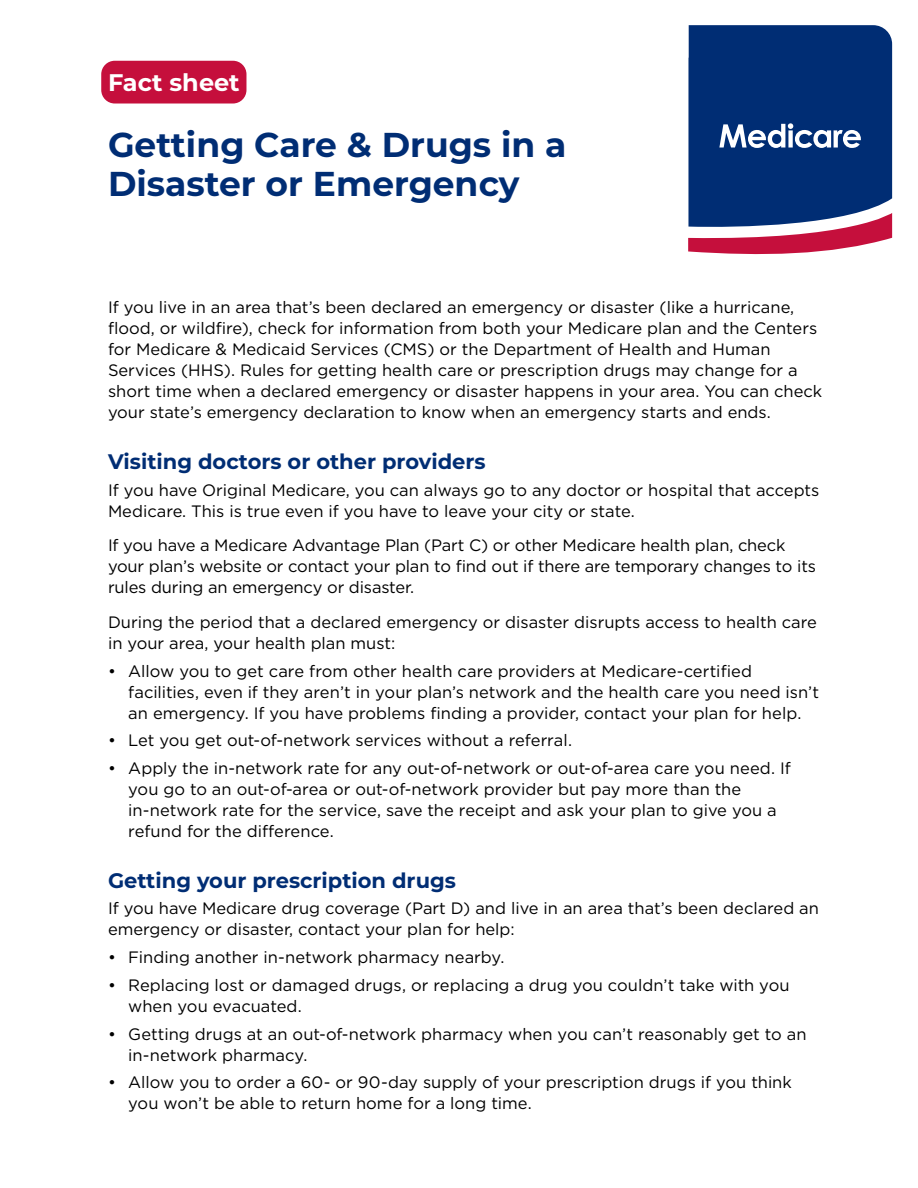
<style>
.page{position:relative;width:918px;height:1188px;background:#fff}
.page>*{position:absolute;margin:0;border:0;box-sizing:border-box;transform-origin:0 0}
.t1{font:700 34.5px/39px "Montserrat";color:#002d74}
.fact_sheet{font:700 24px "Montserrat";color:#fff}
.t2{font:700 21px "Montserrat";color:#002d74}
.text_no_indent{font:16.5px/21px "Gotham";color:#000}
.text_before_bullet{font:16.5px/21px "Gotham";color:#000}
</style>
<div class="page">
<div style="left:101px;top:61px;width:145px;height:43px;background:#c50f3c;border-radius:14px"></div>
<svg style="left:688px;top:25px;width:204px;height:230px;background:#2b417e"></svg>
<h1 class="fact_sheet" style="left:108px;top:65px;width:133px">Fact sheet</h1>
<h1 class="t1" style="left:108px;top:123px;width:460px">Getting Care &amp; Drugs in a<br>Disaster or Emergency</h1>
<p class="text_no_indent" style="left:108px;top:297px;width:716px">If you live in an area that’s been declared an emergency or disaster (like a hurricane, flood, or wildfire), check for information from both your Medicare plan and the Centers for Medicare &amp; Medicaid Services (CMS) or the Department of Health and Human Services (HHS). Rules for getting health care or prescription drugs may change for a short time when a declared emergency or disaster happens in your area. You can check your state’s emergency declaration to know when an emergency starts and ends.</p>
<h2 class="t2" style="left:108px;top:447px;width:379px">Visiting doctors or other providers</h2>
<p class="text_no_indent" style="left:108px;top:479px;width:713px">If you have Original Medicare, you can always go to any doctor or hospital that accepts<br>Medicare. This is true even if you have to leave your city or state.</p>
<p class="text_no_indent" style="left:108px;top:535px;width:710px">If you have a Medicare Advantage Plan (Part C) or other Medicare health plan, check your plan’s website or contact your plan to find out if there are temporary changes to its rules during an emergency or disaster.</p>
<p class="text_before_bullet" style="left:108px;top:611px;width:710px">During the period that a declared emergency or disaster disrupts access to health care in your area, your health plan must:</p>
<p class="text_no_indent" style="left:128px;top:660px;width:692px;text-indent:-20px">• Allow you to get care from other health care providers at Medicare-certified facilities, even if they aren’t in your plan’s network and the health care you need isn’t an emergency. If you have problems finding a provider, contact your plan for help.</p>
<p class="text_no_indent" style="left:108px;top:730px;width:466px">• Let you get out-of-network services without a referral.</p>
<p class="text_no_indent" style="left:128px;top:757px;width:664px;text-indent:-20px">• Apply the in-network rate for any out-of-network or out-of-area care you need. If you go to an out-of-area or out-of-network provider but pay more than the in-network rate for the service, save the receipt and ask your plan to give you a refund for the difference.</p>
<h2 class="t2" style="left:108px;top:865px;width:349px">Getting your prescription drugs</h2>
<p class="text_before_bullet" style="left:108px;top:898px;width:713px">If you have Medicare drug coverage (Part D) and live in an area that’s been declared an emergency or disaster, contact your plan for help:</p>
<p class="text_no_indent" style="left:108px;top:947px;width:398px">• Finding another in-network pharmacy nearby.</p>
<p class="text_no_indent" style="left:128px;top:974px;width:663px;text-indent:-20px">• Replacing lost or damaged drugs, or replacing a drug you couldn’t take with you when you evacuated.</p>
<p class="text_no_indent" style="left:128px;top:1023px;width:680px;text-indent:-20px">• Getting drugs at an out-of-network pharmacy when you can’t reasonably get to an in-network pharmacy.</p>
<p class="text_no_indent" style="left:128px;top:1072px;width:665px;text-indent:-20px">• Allow you to order a 60- or 90-day supply of your prescription drugs if you think you won’t be able to return home for a long time.</p>
</div>
